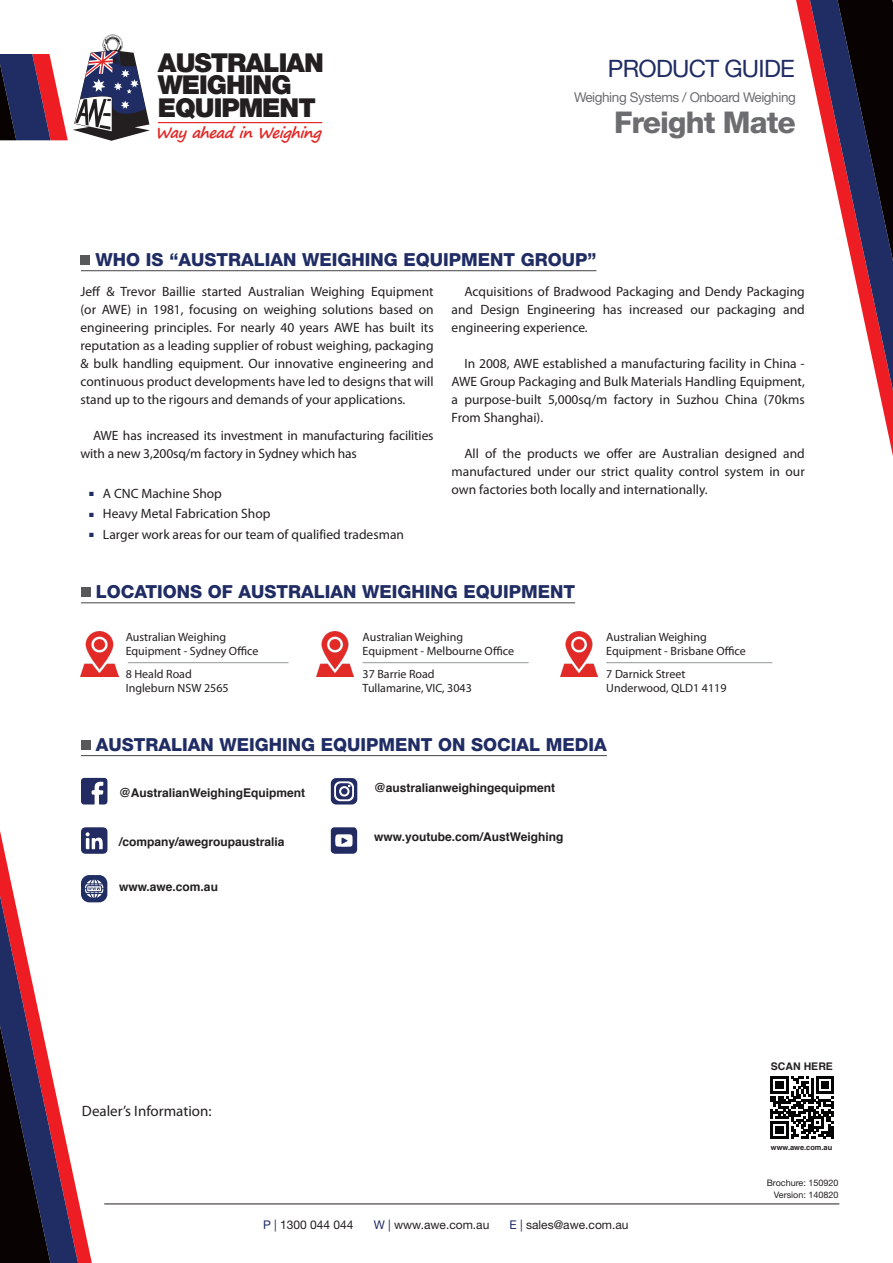
<style>
.page{position:relative;width:893px;height:1263px;background:#fff}
.page>*{position:absolute;margin:0;border:0;box-sizing:border-box;transform-origin:0 0}
.t1{font:800 30px "Helvetica Neue LT Std";letter-spacing:-.03em;color:#6c6d70}
.t2{font:900 26.1px/22.6px "Helvetica Neue LT Std";letter-spacing:-.04em;color:#231f20}
.t3{font:24px "Helvetica Neue LT Std";letter-spacing:-.03em;color:#202c64}
.t4{font:800 18px "Helvetica Neue LT Std";color:#202c64}
.t5{font:15px "Myriad Pro";color:#231f20}
.t6{font:italic 700 14.85px "Segoe Print";color:#e12725}
.t7{font:13.5px/18px "Myriad Pro";color:#231f20;text-align:justify}
.t8{font:13.5px "Helvetica Neue LT Std";letter-spacing:-.03em;color:#6c6d70}
.t9{font:12px/14.4px "Myriad Pro";color:#231f20}
.t10{font:700 12px "Helvetica";color:#231f20}
.t11{font:12px "Helvetica Neue LT Std";color:#231f20}
.t12{font:700 10.5px "Helvetica";color:#231f20}
.t13{font:9px "Helvetica Neue LT Std";color:#231f20}
.t14{font:700 7.5px "Helvetica";color:#231f20}
.s1{font-family:"Arial";font-size:9px;color:#202c64}
.s2{color:#202c64}
</style>
<div class="page">
<svg style="left:803px;top:0;width:90px;height:456px"></svg>
<svg style="left:65px;top:674px;width:26px;height:589px"></svg>
<svg style="left:0;top:831px;width:65px;height:432px"></svg>
<hr style="left:104px;top:1204px;width:735px;height:1px;background:#231f20">
<hr style="left:158px;top:122px;width:164px;height:1px;background:#e12725">
<svg style="left:0;top:35px;width:150px;height:106px"></svg>
<hr style="left:81px;top:270px;width:515px;height:1px;background:#57585a">
<div style="left:81px;top:255px;width:9px;height:9px;background:#57585a"></div>
<hr style="left:81px;top:602px;width:494px;height:1px;background:#57585a">
<div style="left:81px;top:587px;width:9px;height:9px;background:#57585a"></div>
<hr style="left:81px;top:755px;width:526px;height:1px;background:#57585a">
<div style="left:81px;top:740px;width:9px;height:9px;background:#57585a"></div>
<hr style="left:128px;top:662px;width:161px;height:1px;background:#939598">
<hr style="left:363px;top:662px;width:166px;height:1px;background:#939598">
<hr style="left:606px;top:662px;width:166px;height:1px;background:#939598">
<img style="left:81px;top:632px;width:37px;height:44px">
<img style="left:317px;top:632px;width:37px;height:44px">
<img style="left:560px;top:632px;width:38px;height:44px">
<svg style="left:331px;top:778px;width:26px;height:26px"></svg>
<svg style="left:81px;top:827px;width:26px;height:27px"></svg>
<svg style="left:81px;top:778px;width:26px;height:26px"></svg>
<svg style="left:331px;top:827px;width:26px;height:27px"></svg>
<svg style="left:81px;top:875px;width:26px;height:27px"></svg>
<svg style="left:771px;top:1076px;width:63px;height:63px"></svg>
<h2 class="t2" style="left:158px;top:51px;width:167px">AUSTRALIAN<br>WEIGHING<br>EQUIPMENT</h2>
<p class="t6" style="left:155px;top:119px;width:167px">WayaheadinWeig hing</p>
<h3 class="t3" style="left:608px;top:54px;width:188px">PRODUCT GUIDE</h3>
<p class="t8" style="left:574px;top:89px;width:223px">Weighing Systems / Onboard Weighing</p>
<h1 class="t1" style="left:614px;top:104px;width:183px">Freight Mate</h1>
<p class="t4" style="left:96px;top:249px;width:502px">WHO IS “AUSTRALIAN WEIGHING EQUIPMENT GROUP”</p>
<p class="t7" style="left:80px;top:282px;width:355px">Jeff &amp; Trevor Baillie started Australian Weighing Equipment (or AWE) in 1981, focusing on weighing solutions based on engineering principles. For nearly 40 years AWE has built its reputation as a leading supplier of robust weighing, packaging &amp; bulk handling equipment. Our innovative engineering and continuous product developments have led to designs that will stand up to the rigours and demands of your applications.</p>
<p class="t7" style="left:80px;top:426px;width:355px;text-indent:13px">AWE has increased its investment in manufacturing facilities with a new 3,200sq/m factory in Sydney which has</p>
<p class="t7" style="left:89px;top:484px;width:135px"><span class="s1">■</span> A CNC Machine Shop</p>
<p class="t7" style="left:89px;top:505px;width:183px"><span class="s1">■</span> Heavy Metal Fabrication Shop</p>
<p class="t7" style="left:89px;top:525px;width:317px"><span class="s1">■</span> Larger work areas for our team of qualified tradesman</p>
<p class="t7" style="left:452px;top:282px;width:355px;text-indent:13px">Acquisitions of Bradwood Packaging and Dendy Packaging and Design Engineering has increased our packaging and engineering experience.</p>
<p class="t7" style="left:452px;top:354px;width:355px;text-indent:13px">In 2008, AWE established a manufacturing facility in China - AWE Group Packaging and Bulk Materials Handling Equipment, a purpose-built 5,000sq/m factory in Suzhou China (70kms From Shanghai).</p>
<p class="t7" style="left:452px;top:444px;width:355px;text-indent:13px">All of the products we offer are Australian designed and manufactured under our strict quality control system in our own factories both locally and internationally.</p>
<p class="t4" style="left:96px;top:581px;width:481px">LOCATIONS OF AUSTRALIAN WEIGHING EQUIPMENT</p>
<p class="t9" style="left:126px;top:629px;width:134px">Australian Weighing<br>Equipment - Sydney Office</p>
<p class="t9" style="left:126px;top:666px;width:68px">8 Heald Road</p>
<p class="t9" style="left:126px;top:681px;width:104px">Ingleburn NSW 2565</p>
<p class="t9" style="left:363px;top:629px;width:153px">Australian Weighing<br>Equipment - Melbourne Office</p>
<p class="t9" style="left:363px;top:666px;width:74px">37 Barrie Road</p>
<p class="t9" style="left:363px;top:681px;width:111px">Tullamarine, VIC, 3043</p>
<p class="t9" style="left:606px;top:629px;width:141px">Australian Weighing<br>Equipment - Brisbane Office</p>
<p class="t9" style="left:606px;top:666px;width:81px">7 Darnick Street</p>
<p class="t9" style="left:606px;top:681px;width:122px">Underwood, QLD1 4119</p>
<p class="t4" style="left:96px;top:734px;width:513px">AUSTRALIAN WEIGHING EQUIPMENT ON SOCIAL MEDIA</p>
<p class="t10" style="left:119px;top:783px;width:188px">@AustralianWeighingEquipment</p>
<p class="t10" style="left:374px;top:778px;width:183px">@australianweighingequipment</p>
<p class="t10" style="left:374px;top:827px;width:191px">www.youtube.com/AustWeighing</p>
<p class="t10" style="left:119px;top:832px;width:167px">/company/awegroupaustralia</p>
<p class="t10" style="left:119px;top:877px;width:100px">www.awe.com.au</p>
<p class="t5" style="left:82px;top:1102px;width:131px">Dealer’s Information:</p>
<p class="t11" style="left:263px;top:1217px;width:92px"><span class="s2">P |</span> 1300 044 044</p>
<p class="t11" style="left:374px;top:1217px;width:117px"><span class="s2">W |</span> www.awe.com.au</p>
<p class="t11" style="left:509px;top:1217px;width:121px"><span class="s2">E |</span> sales@awe.com.au</p>
<p class="t12" style="left:771px;top:1057px;width:63px">SCAN HERE</p>
<p class="t14" style="left:771px;top:1141px;width:63px">www.awe.com.au</p>
<p class="t13" style="left:767px;top:1177px;width:73px">Brochure: 150920</p>
<p class="t13" style="left:774px;top:1189px;width:66px">Version: 140820</p>
</div>
